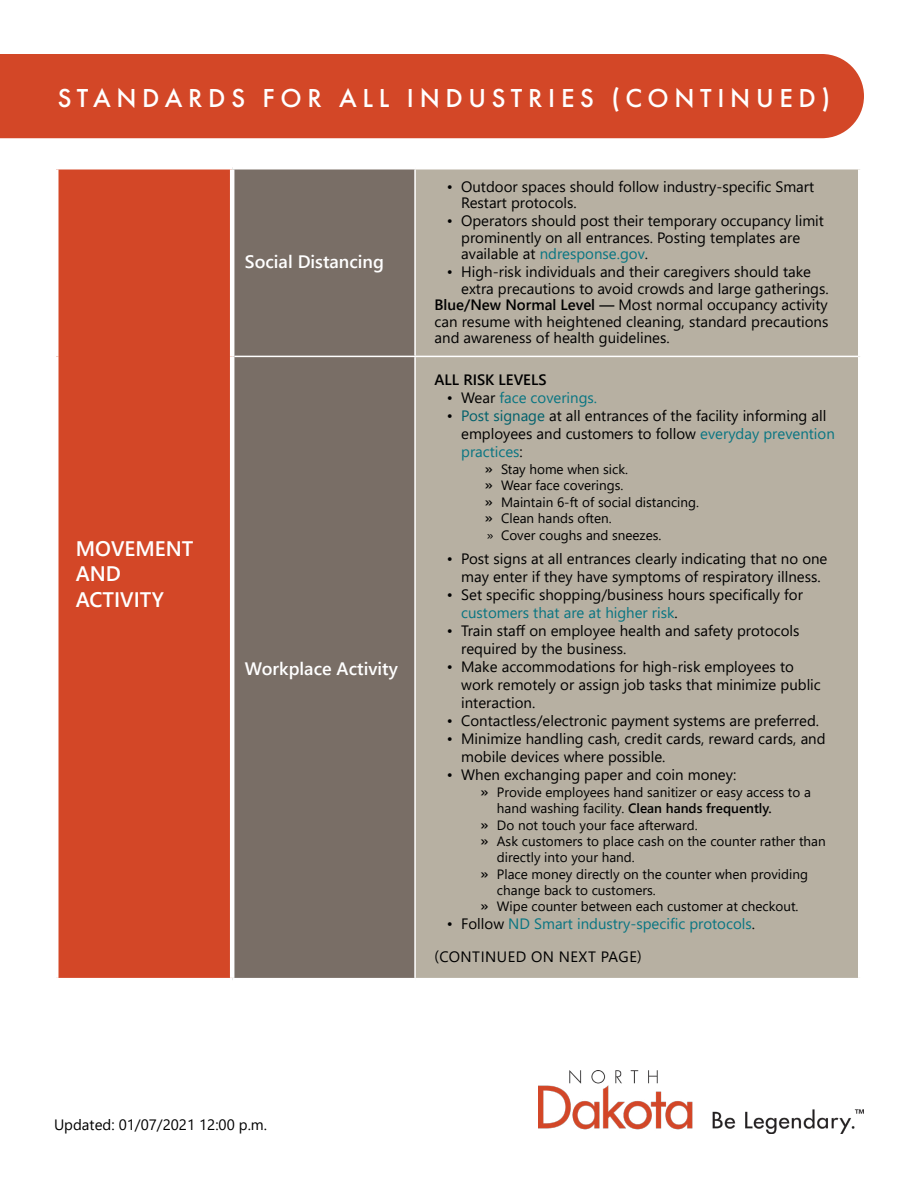
<style>
.page{position:relative;width:918px;height:1188px;background:#fff}
.page>*{position:absolute;margin:0;border:0;box-sizing:border-box;transform-origin:0 0}
.t1{font:500 27px "Futura PT";letter-spacing:.21em;color:#fff}
.t2{font:600 21px/25.2px "Segoe UI";color:#fff}
.t3{font:600 18px "Segoe UI";color:#fff}
.t4{font:15px/18px "Segoe UI";color:#000}
.t5{font:15px "Segoe UI";color:#087582}
.t6{font:15px "Segoe UI";letter-spacing:.035em;color:#000}
.t7{font:600 15px "Segoe UI";color:#000}
.t8{font:13.5px/16.5px "Segoe UI";color:#000}
.t9{font:600 13.5px "Segoe UI";color:#000}
.s1{color:#087582}
.s2{font-weight:600}
.s3{color:#000}
.s4{color:#00606b}
.s5{font-weight:600;font-size:15px}
.s6{font-weight:400}
</style>
<div class="page">
<div style="left:56px;top:167px;width:176px;height:813px;background:#d34727"></div>
<svg style="left:234px;top:170px;width:180px;height:808px;background:#857b73"></svg>
<div style="left:416px;top:170px;width:442px;height:808px;background:#b7b0a2"></div>
<hr style="left:234px;top:356px;width:181px;height:1px;background:#fff">
<hr style="left:415px;top:356px;width:443px;height:1px;background:#fff">
<hr style="left:230px;top:169px;width:4px;height:187px;background:#fff">
<hr style="left:230px;top:356px;width:4px;height:622px;background:#fff">
<div style="left:54px;top:165px;width:178px;height:5px;background:#fff"></div>
<hr style="left:54px;top:169px;width:4px;height:187px;background:#fff">
<hr style="left:54px;top:356px;width:4px;height:622px;background:#fff">
<hr style="left:54px;top:978px;width:178px;height:4px;background:#fff">
<div style="left:0;top:54px;width:864px;height:84px;background:#d34727"></div>
<img style="left:539px;top:1070px;width:325px;height:64px">
<h1 class="t1" style="left:58px;top:82px;width:774px">STANDARDS FOR ALL INDUSTRIES (CONTINUED)</h1>
<h2 class="t2" style="left:76px;top:534px;width:119px">MOVEMENT<br>AND<br>ACTIVITY</h2>
<p class="t3" style="left:245px;top:245px;width:140px">Social Distancing</p>
<p class="t3" style="left:245px;top:651px;width:154px">Workplace Activity</p>
<p class="t4" style="left:461px;top:177px;width:355px;line-height:16.5px;text-indent:-14px">• Outdoor spaces should follow industry-specific Smart<br>Restart protocols.</p>
<p class="t4" style="left:461px;top:211px;width:364px;line-height:16.5px;text-indent:-14px">• Operators should post their temporary occupancy limit prominently on all entrances. Posting templates are available at <span class="s1">ndresponse.gov</span>.</p>
<p class="t4" style="left:447px;top:261px;width:366px">• High-risk individuals and their caregivers should take</p>
<p class="t4" style="left:461px;top:278px;width:369px">extra precautions to avoid crowds and large gatherings.</p>
<p class="t4" style="left:435px;top:294px;width:395px"><span class="s2">Blue/New Normal Level —</span> Most normal occupancy activity</p>
<p class="t4" style="left:435px;top:311px;width:395px">can resume with heightened cleaning, standard precautions</p>
<p class="t4" style="left:435px;top:327px;width:237px">and awareness of health guidelines.</p>
<p class="t7" style="left:435px;top:366px;width:114px">ALL RISK LEVELS</p>
<p class="t5" style="left:447px;top:384px;width:152px"><span class="s3">• Wear</span> face coverings.</p>
<p class="t4" style="left:461px;top:405px;width:375px;text-indent:-14px">• <span class="s4">Post signage</span> at all entrances of the facility informing all employees and customers to follow <span class="s1">everyday prevention practices</span>:</p>
<p class="t8" style="left:485px;top:459px;width:216px"><span class="s5">»</span> Stay home when sick.<br><span class="s5">»</span> Wear face coverings.<br><span class="s5">»</span> Maintain 6-ft of social distancing. <span class="s5">»</span> Clean hands often.<br>» Cover coughs and sneezes.</p>
<p class="t4" style="left:447px;top:549px;width:382px;text-align:center">• Post signs at all entrances clearly indicating that no one may enter if they have symptoms of respiratory illness.</p>
<p class="t4" style="left:461px;top:585px;width:343px;text-indent:-14px">• Set specific shopping/business hours specifically for <span class="s1">customers that are at higher risk</span>.</p>
<p class="t4" style="left:461px;top:621px;width:340px;text-indent:-14px">• Train staff on employee health and safety protocols required by the business.</p>
<p class="t4" style="left:461px;top:657px;width:361px;text-indent:-14px">• Make accommodations for high-risk employees to work remotely or assign job tasks that minimize public interaction.</p>
<p class="t4" style="left:447px;top:711px;width:374px">• Contactless/electronic payment systems are preferred.</p>
<p class="t4" style="left:461px;top:729px;width:366px;text-indent:-14px">• Minimize handling cash, credit cards, reward cards, and mobile devices where possible.</p>
<p class="t4" style="left:447px;top:765px;width:291px">• When exchanging paper and coin money:</p>
<p class="t8" style="left:481px;top:783px;width:332px"><span class="s5">»</span> Provide employees hand sanitizer or easy access to a</p>
<p class="t9" style="left:497px;top:795px;width:276px"><span class="s6">hand washing facility.</span> Clean hands frequently.</p>
<p class="t8" style="left:481px;top:815px;width:219px"><span class="s5">»</span> Do not touch your face afterward.</p>
<p class="t8" style="left:481px;top:832px;width:347px"><span class="s5">»</span> Ask customers to place cash on the counter rather than</p>
<p class="t8" style="left:497px;top:848px;width:139px">directly into your hand.</p>
<p class="t8" style="left:481px;top:864px;width:329px"><span class="s5">»</span> Place money directly on the counter when providing</p>
<p class="t8" style="left:497px;top:881px;width:160px">change back to customers.</p>
<p class="t8" style="left:481px;top:897px;width:319px"><span class="s5">»</span> Wipe counter between each customer at checkout.</p>
<p class="t5" style="left:447px;top:910px;width:310px"><span class="s3">• Follow</span> ND Smart industry-specific protocols<span class="s3">.</span></p>
<p class="t6" style="left:435px;top:943px;width:209px">(CONTINUED ON NEXT PAGE)</p>
<p class="t4" style="left:54px;top:1115px;width:215px">Updated: 01/07/2021 12:00 p.m.</p>
</div>
